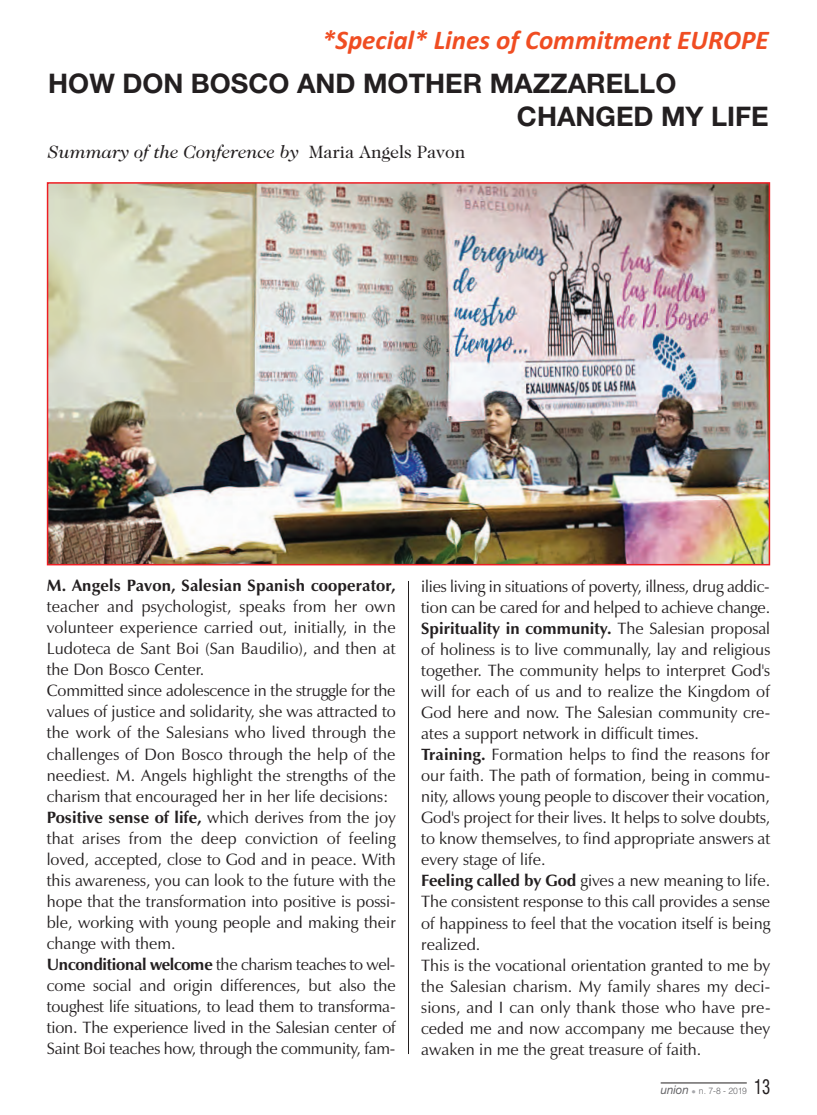
<style>
.page{position:relative;width:817px;height:1115px;background:#fff}
.page>*{position:absolute;margin:0;border:0;box-sizing:border-box;transform-origin:0 0}
.t1{font:700 27px/32.4px "Helvetica Neue LT Pro";color:#231f20}
.t2{font:italic 700 27px "Calibri";color:#f04d22}
.t3{font:condensed 21px "Helvetica Neue";color:#231f20;scale:.8 1}
.t4{font:italic 18px "Caslon Two Twenty Four";color:#231f20}
.t5{font:16.5px/21px "Zapf Humanist 601 BT";color:#231f20}
.t6{font:700 16.5px "Zapf Humanist 601 BT";letter-spacing:.01em;color:#231f20}
.t7{font:300 9px "Helvetica";color:#636366;scale:.95 1}
.s1{font-style:normal}
.s2{font-weight:700}
.s3{font-family:"Helvetica Neue LT Pro";font-weight:400;font-style:italic;font-size:12px}
.s4{color:#a8a9ad}
</style>
<div class="page">
<hr style="left:660px;top:1082px;width:86px;height:1px;background:#231f20">
<img style="left:50px;top:185px;width:717px;height:377px">
<div style="left:47px;top:182px;width:723px;height:383px;border:2px solid #ee1d23"></div>
<hr style="left:408px;top:580px;width:1px;height:473px;background:#231f20">
<h1 class="t2" style="left:322px;top:24px;width:448px">*Special* Lines of Commitment EUROPE</h1>
<h1 class="t1" style="left:517px;top:70px;width:253px;text-indent:-468px">HOW DON BOSCO AND MOTHER MAZZARELLO<br>CHANGED MY LIFE</h1>
<p class="t4" style="left:48px;top:145px;width:419px">Summary of the Conference by <span class="s1">Maria Angels Pavon</span></p>
<p class="t6" style="left:47px;top:575px;width:350px">M. Angels Pavon, Salesian Spanish cooperator,</p>
<p class="t5" style="left:47px;top:596px;width:350px">teacher and psychologist, speaks from her own volunteer experience carried out, initially, in the Ludoteca de Sant Boi (San Baudilio), and then at the Don Bosco Center.<br>Committed since adolescence in the struggle for the values of justice and solidarity, she was attracted to the work of the Salesians who lived through the challenges of Don Bosco through the help of the neediest. M. Angels highlight the strengths of the charism that encouraged her in her life decisions:<br><span class="s2">Positive sense of life,</span> which derives from the joy that arises from the deep conviction of feeling loved, accepted, close to God and in peace. With this awareness, you can look to the future with the hope that the transformation into positive is possi&shy;ble, working with young people and making their change with them.<br><span class="s2">Unconditional welcome</span> the charism teaches to wel&shy;come social and origin differences, but also the toughest life situations, to lead them to transforma&shy;tion. The experience lived in the Salesian center of Saint Boi teaches how, through the community, fam-</p>
<p class="t5" style="left:421px;top:575px;width:350px">ilies living in situations of poverty, illness, drug addic&shy;tion can be cared for and helped to achieve change.<br><span class="s2">Spirituality in community.</span> The Salesian proposal of holiness is to live communally, lay and religious together. The community helps to interpret God's will for each of us and to realize the Kingdom of God here and now. The Salesian community cre&shy;ates a support network in difficult times.<br><span class="s2">Training.</span> Formation helps to find the reasons for our faith. The path of formation, being in commu&shy;nity, allows young people to discover their vocation, God's project for their lives. It helps to solve doubts, to know themselves, to find appropriate answers at every stage of life.<br><span class="s2">Feeling called by God</span> gives a new meaning to life.<br>The consistent response to this call provides a sense of happiness to feel that the vocation itself is being realized.<br>This is the vocational orientation granted to me by the Salesian charism. My family shares my deci&shy;sions, and I can only thank those who have pre&shy;ceded me and now accompany me because they awaken in me the great treasure of faith.</p>
<p class="t7" style="left:660px;top:1082px;width:92px"><span class="s3">union</span> <span class="s4">•</span> n. 7-8 - 2019</p>
<p class="t3" style="left:754px;top:1078px;width:22px">13</p>
</div>
